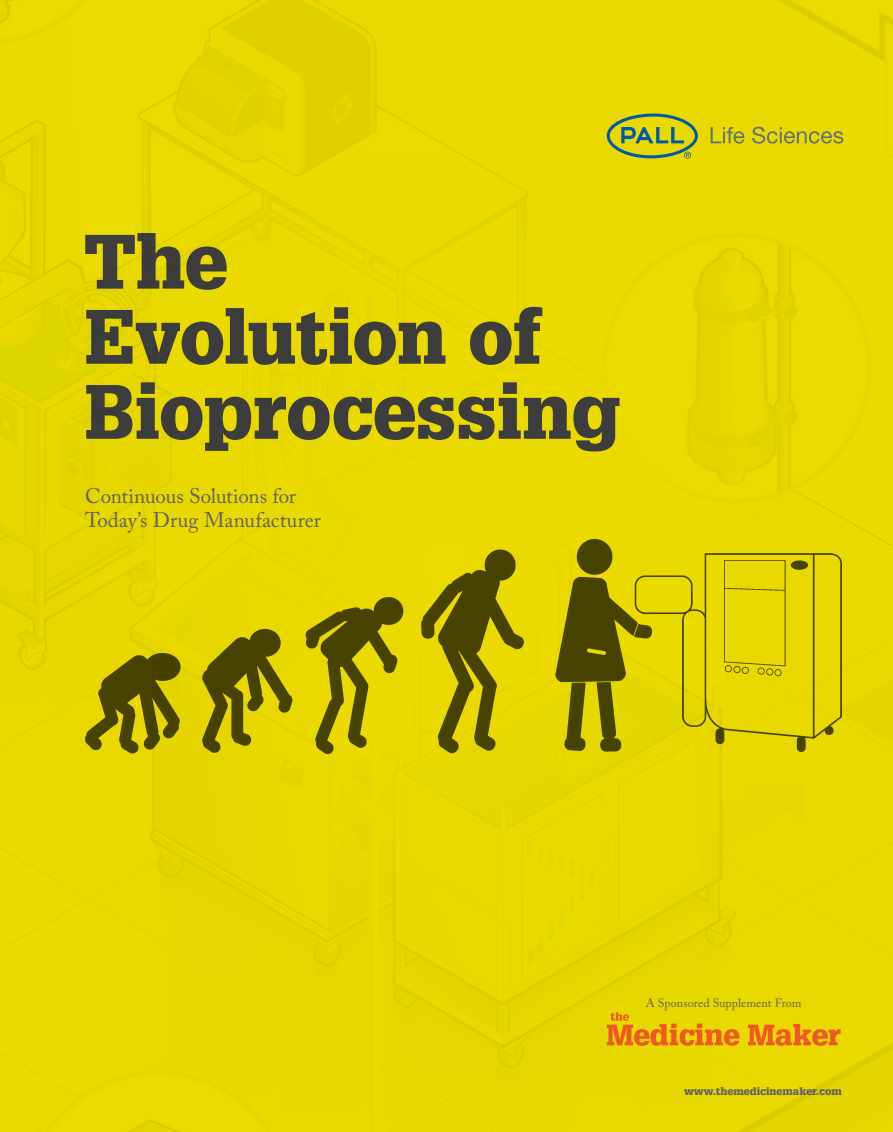
<style>
.page{position:relative;width:893px;height:1132px;background:#fff}
.page>*{position:absolute;margin:0;border:0;box-sizing:border-box;transform-origin:0 0}
.t1{font:900 75px/75px "Glypha LT Std";letter-spacing:-.005em;color:#3e3e3f}
.t2{font:21px/24px "Adobe Caslon Pro";letter-spacing:-.005em;color:#636366}
.t3{font:12px "Adobe Caslon Pro";letter-spacing:.01em;color:#636366}
.t4{font:900 10.5px "Glypha LT Std";color:#636366}
</style>
<div class="page">
<img style="left:0;top:0;width:893px;height:1131px">
<h1 class="t1" style="left:85px;top:224px;width:538px">The<br>Evolution of<br>Bioprocessing</h1>
<p class="t2" style="left:85px;top:484px;width:237px">Continuous Solutions for<br>Today’s Drug Manufacturer</p>
<p class="t3" style="left:646px;top:995px;width:157px">A Sponsored Supplement From</p>
<p class="t4" style="left:684px;top:1084px;width:159px">www.themedicinemaker.com</p>
</div>
